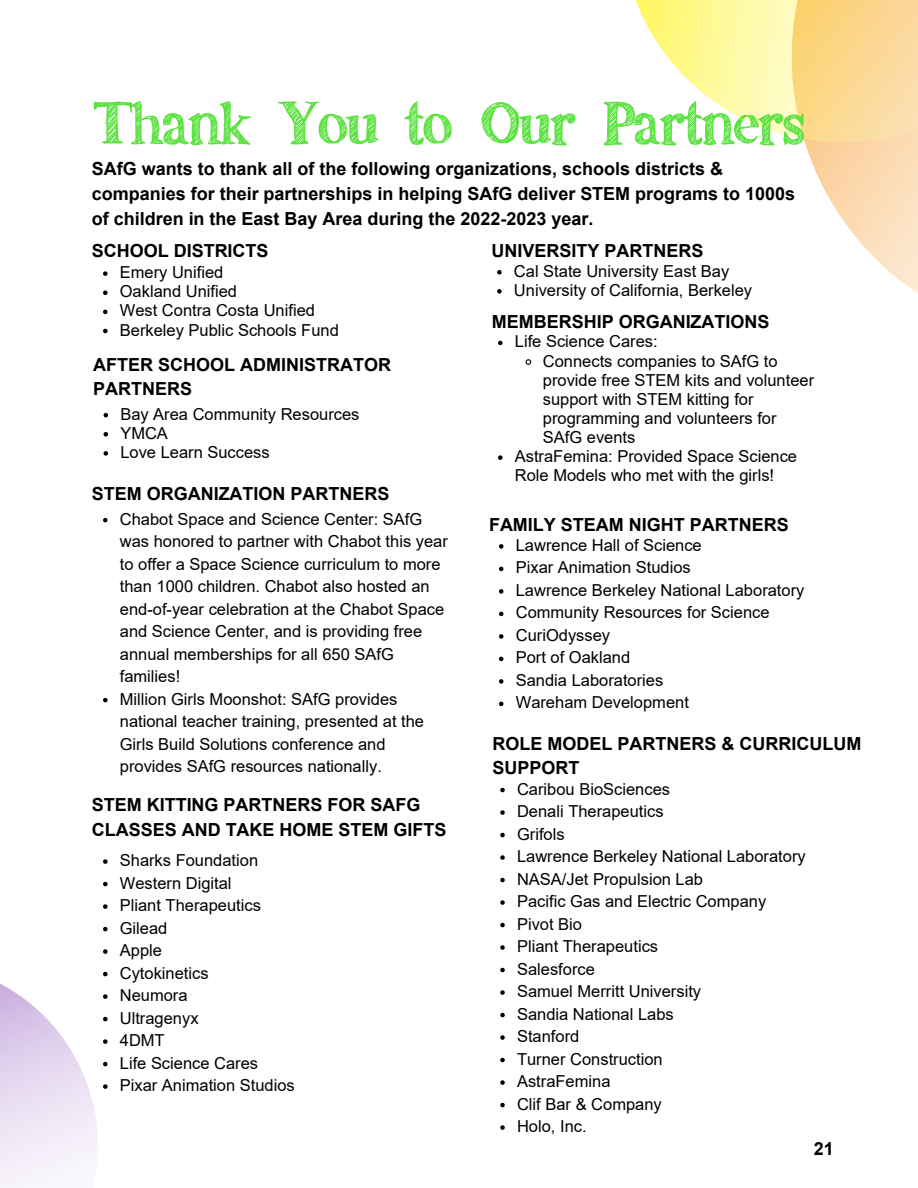
<style>
.page{position:relative;width:918px;height:1188px;background:#fff}
.page>*{position:absolute;margin:0;border:0;box-sizing:border-box;transform-origin:0 0}
.t1{font:60px "skicack";letter-spacing:-.03em;color:#5be240}
.t2{font:700 18px/24.8px "Arial";color:#000}
.t3{font:16.5px/22.5px "Arial";color:#000}
</style>
<div class="page">
<svg style="left:103px;top:271px;width:5px;height:5px"></svg>
<svg style="left:103px;top:291px;width:5px;height:4px"></svg>
<svg style="left:103px;top:310px;width:5px;height:4px"></svg>
<svg style="left:103px;top:329px;width:5px;height:4px"></svg>
<svg style="left:104px;top:413px;width:4px;height:4px"></svg>
<svg style="left:104px;top:432px;width:4px;height:5px"></svg>
<svg style="left:104px;top:451px;width:4px;height:5px"></svg>
<svg style="left:103px;top:859px;width:5px;height:5px"></svg>
<svg style="left:103px;top:882px;width:5px;height:4px"></svg>
<svg style="left:103px;top:518px;width:5px;height:4px"></svg>
<svg style="left:103px;top:698px;width:5px;height:4px"></svg>
<svg style="left:497px;top:270px;width:5px;height:5px"></svg>
<svg style="left:497px;top:289px;width:5px;height:5px"></svg>
<svg style="left:498px;top:341px;width:5px;height:4px"></svg>
<svg style="left:525px;top:359px;width:7px;height:6px"></svg>
<svg style="left:498px;top:455px;width:5px;height:5px"></svg>
<svg style="left:499px;top:544px;width:4px;height:5px"></svg>
<svg style="left:499px;top:567px;width:4px;height:4px"></svg>
<svg style="left:499px;top:589px;width:4px;height:5px"></svg>
<svg style="left:499px;top:612px;width:4px;height:4px"></svg>
<svg style="left:499px;top:634px;width:4px;height:5px"></svg>
<svg style="left:499px;top:657px;width:4px;height:4px"></svg>
<svg style="left:499px;top:679px;width:4px;height:5px"></svg>
<svg style="left:499px;top:702px;width:4px;height:4px"></svg>
<svg style="left:500px;top:788px;width:5px;height:4px"></svg>
<svg style="left:500px;top:810px;width:5px;height:5px"></svg>
<svg style="left:500px;top:833px;width:5px;height:4px"></svg>
<svg style="left:500px;top:855px;width:5px;height:5px"></svg>
<svg style="left:500px;top:878px;width:5px;height:4px"></svg>
<svg style="left:500px;top:900px;width:5px;height:5px"></svg>
<svg style="left:500px;top:923px;width:5px;height:4px"></svg>
<svg style="left:500px;top:945px;width:5px;height:5px"></svg>
<svg style="left:500px;top:968px;width:5px;height:4px"></svg>
<svg style="left:500px;top:990px;width:5px;height:5px"></svg>
<svg style="left:500px;top:1013px;width:5px;height:4px"></svg>
<svg style="left:500px;top:1035px;width:5px;height:5px"></svg>
<svg style="left:500px;top:1058px;width:5px;height:4px"></svg>
<svg style="left:500px;top:1080px;width:5px;height:5px"></svg>
<svg style="left:500px;top:1103px;width:5px;height:4px"></svg>
<svg style="left:500px;top:1125px;width:5px;height:5px"></svg>
<svg style="left:819px;top:179px;width:99px;height:114px"></svg>
<svg style="left:635px;top:0;width:283px;height:179px"></svg>
<svg style="left:0;top:906px;width:108px;height:282px"></svg>
<p class="t1" style="left:93px;top:99px;width:714px">Thank You to Our Partners</p>
<p class="t2" style="left:92px;top:157px;width:705px">SAfG wants to thank all of the following organizations, schools districts &amp; companies for their partnerships in helping SAfG deliver STEM programs to 1000s of children in the East Bay Area during the 2022-2023 year.</p>
<p class="t2" style="left:92px;top:239px;width:178px">SCHOOL DISTRICTS</p>
<p class="t3" style="left:120px;top:261px;width:105px">Emery Unified</p>
<p class="t3" style="left:120px;top:280px;width:119px">Oakland Unified</p>
<p class="t3" style="left:120px;top:299px;width:197px">West Contra Costa Unified</p>
<p class="t3" style="left:120px;top:319px;width:221px">Berkeley Public Schools Fund</p>
<p class="t2" style="left:93px;top:352px;width:299px">AFTER SCHOOL ADMINISTRATOR<br>PARTNERS</p>
<p class="t3" style="left:120px;top:403px;width:241px">Bay Area Community Resources</p>
<p class="t3" style="left:120px;top:422px;width:49px">YMCA</p>
<p class="t3" style="left:120px;top:441px;width:151px">Love Learn Success</p>
<p class="t2" style="left:92px;top:481px;width:299px">STEM ORGANIZATION PARTNERS</p>
<p class="t3" style="left:120px;top:508px;width:330px">Chabot Space and Science Center: SAfG was honored to partner with Chabot this year to offer a Space Science curriculum to more than 1000 children. Chabot also hosted an end-of-year celebration at the Chabot Space and Science Center, and is providing free annual memberships for all 650 SAfG families!</p>
<p class="t3" style="left:120px;top:688px;width:306px">Million Girls Moonshot: SAfG provides national teacher training, presented at the Girls Build Solutions conference and provides SAfG resources nationally.</p>
<p class="t2" style="left:92px;top:792px;width:356px">STEM KITTING PARTNERS FOR SAFG<br>CLASSES AND TAKE HOME STEM GIFTS</p>
<p class="t3" style="left:120px;top:849px;width:140px">Sharks Foundation</p>
<p class="t3" style="left:120px;top:872px;width:113px">Western Digital</p>
<p class="t3" style="left:120px;top:894px;width:143px">Pliant Therapeutics</p>
<p class="t3" style="left:120px;top:917px;width:49px">Gilead</p>
<p class="t3" style="left:120px;top:939px;width:44px">Apple</p>
<p class="t3" style="left:120px;top:962px;width:90px">Cytokinetics</p>
<p class="t3" style="left:120px;top:984px;width:69px">Neumora</p>
<p class="t3" style="left:120px;top:1007px;width:80px">Ultragenyx</p>
<p class="t3" style="left:120px;top:1029px;width:46px">4DMT</p>
<p class="t3" style="left:120px;top:1052px;width:140px">Life Science Cares</p>
<p class="t3" style="left:120px;top:1074px;width:177px">Pixar Animation Studios</p>
<p class="t2" style="left:492px;top:239px;width:213px">UNIVERSITY PARTNERS</p>
<p class="t3" style="left:514px;top:260px;width:217px">Cal State University East Bay</p>
<p class="t3" style="left:514px;top:279px;width:240px">University of California, Berkeley</p>
<p class="t2" style="left:492px;top:309px;width:279px">MEMBERSHIP ORGANIZATIONS</p>
<p class="t3" style="left:515px;top:330px;width:144px">Life Science Cares:</p>
<p class="t3" style="left:543px;top:351px;width:273px;line-height:19.2px">Connects companies to SAfG to provide free STEM kits and volunteer support with STEM kitting for programming and volunteers for<br>SAfG events</p>
<p class="t3" style="left:515px;top:447px;width:284px;line-height:19.2px">AstraFemina: Provided Space Science<br>Role Models who met with the girls!</p>
<p class="t2" style="left:489px;top:512px;width:301px">FAMILY STEAM NIGHT PARTNERS</p>
<p class="t3" style="left:516px;top:534px;width:188px">Lawrence Hall of Science</p>
<p class="t3" style="left:516px;top:556px;width:177px">Pixar Animation Studios</p>
<p class="t3" style="left:516px;top:579px;width:290px">Lawrence Berkeley National Laboratory</p>
<p class="t3" style="left:516px;top:601px;width:255px">Community Resources for Science</p>
<p class="t3" style="left:516px;top:624px;width:96px">CuriOdyssey</p>
<p class="t3" style="left:516px;top:646px;width:116px">Port of Oakland</p>
<p class="t3" style="left:516px;top:669px;width:149px">Sandia Laboratories</p>
<p class="t3" style="left:516px;top:691px;width:175px">Wareham Development</p>
<p class="t2" style="left:493px;top:731px;width:370px">ROLE MODEL PARTNERS &amp; CURRICULUM<br>SUPPORT</p>
<p class="t3" style="left:517px;top:778px;width:155px">Caribou BioSciences</p>
<p class="t3" style="left:517px;top:800px;width:148px">Denali Therapeutics</p>
<p class="t3" style="left:517px;top:823px;width:49px">Grifols</p>
<p class="t3" style="left:517px;top:845px;width:290px">Lawrence Berkeley National Laboratory</p>
<p class="t3" style="left:517px;top:868px;width:188px">NASA/Jet Propulsion Lab</p>
<p class="t3" style="left:517px;top:890px;width:251px">Pacific Gas and Electric Company</p>
<p class="t3" style="left:517px;top:913px;width:67px">Pivot Bio</p>
<p class="t3" style="left:517px;top:935px;width:143px">Pliant Therapeutics</p>
<p class="t3" style="left:517px;top:958px;width:79px">Salesforce</p>
<p class="t3" style="left:517px;top:980px;width:186px">Samuel Merritt University</p>
<p class="t3" style="left:517px;top:1003px;width:158px">Sandia National Labs</p>
<p class="t3" style="left:517px;top:1025px;width:64px">Stanford</p>
<p class="t3" style="left:517px;top:1048px;width:147px">Turner Construction</p>
<p class="t3" style="left:517px;top:1070px;width:95px">AstraFemina</p>
<p class="t3" style="left:517px;top:1093px;width:146px">Clif Bar &amp; Company</p>
<p class="t3" style="left:517px;top:1115px;width:71px">Holo, Inc.</p>
<p class="t2" style="left:814px;top:1137px;width:22px">21</p>
</div>
